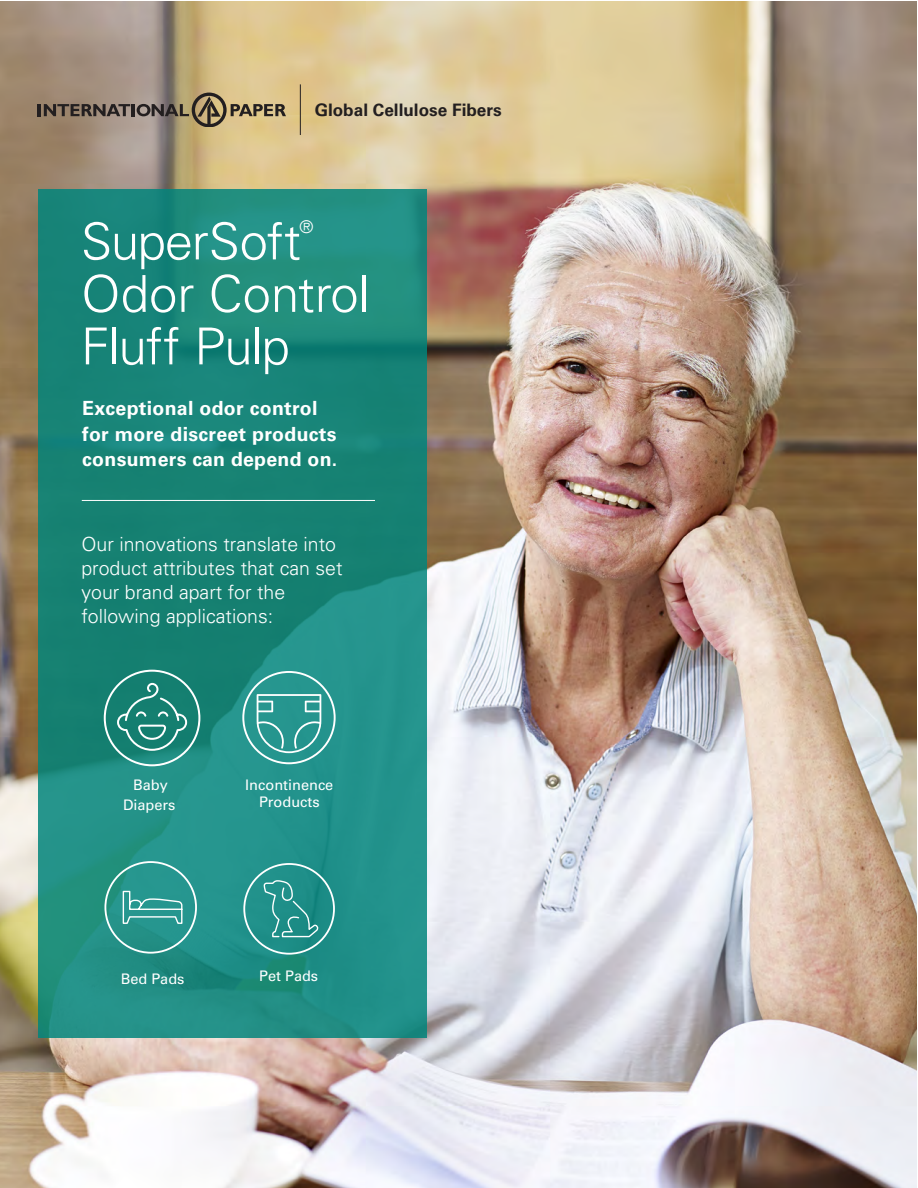
<style>
.page{position:relative;width:918px;height:1188px;background:#fff}
.page>*{position:absolute;margin:0;border:0;box-sizing:border-box;transform-origin:0 0}
.t1{font:300 51px/52.5px "Univers LT Std";letter-spacing:-.02em;color:#fff}
.t2{font:300 19.5px/24px "Univers LT Std";color:#fff}
.t3{font:700 19.5px/25.5px "Univers LT Std";letter-spacing:.015em;color:#fff}
.t4{font:300 17.55px "Univers LT Std";color:#fff}
.t5{font:700 17.25px "Univers LT Std";color:#231f20}
.t6{font:14.55px/19.4px "Univers LT Std";color:#fff;text-align:center}
</style>
<div class="page">
<img style="left:0;top:1px;width:917px;height:1187px">
<svg style="left:38px;top:189px;width:388px;height:849px"></svg>
<div style="left:192px;top:93px;width:35px;height:34px;border:3px solid #231f20;border-radius:50%"></div>
<svg style="left:197px;top:96px;width:24px;height:29px"></svg>
<svg style="left:231px;top:104px;width:55px;height:12px"></svg>
<svg style="left:38px;top:104px;width:151px;height:12px"></svg>
<hr style="left:300px;top:84px;width:1px;height:51px;background:#231f20">
<hr style="left:82px;top:500px;width:293px;height:1px;background:#fff">
<div style="left:243px;top:863px;width:92px;height:92px;border:2px solid #fff;border-radius:50%"></div>
<svg style="left:263px;top:879px;width:56px;height:59px"></svg>
<div style="left:104px;top:861px;width:93px;height:93px;border:2px solid #fff;border-radius:50%"></div>
<svg style="left:122px;top:890px;width:61px;height:35px"></svg>
<div style="left:242px;top:671px;width:94px;height:93px;border:2px solid #fff;border-radius:50%"></div>
<svg style="left:257px;top:694px;width:64px;height:59px"></svg>
<div style="left:104px;top:670px;width:96px;height:96px;border:2px solid #fff;border-radius:50%"></div>
<svg style="left:116px;top:682px;width:72px;height:70px"></svg>
<p class="t5" style="left:315px;top:100px;width:189px">Global Cellulose Fibers</p>
<h1 class="t1" style="left:81px;top:215px;width:221px">SuperSoft</h1>
<p class="t4" style="left:300px;top:216px;width:15px">®</p>
<h1 class="t1" style="left:81px;top:268px;width:290px">Odor Control<br>Fluff Pulp</h1>
<p class="t3" style="left:82px;top:396px;width:257px">Exceptional odor control for more discreet products consumers can depend on.</p>
<p class="t2" style="left:81px;top:532px;width:263px">Our innovations translate into product attributes that can set your brand apart for the following applications:</p>
<p class="t6" style="left:123px;top:776px;width:54px">Baby<br>Diapers</p>
<p class="t6" style="left:245px;top:776px;width:90px;line-height:17.1px">Incontinence<br>Products</p>
<p class="t6" style="left:121px;top:969px;width:65px">Bed Pads</p>
<p class="t6" style="left:259px;top:967px;width:61px">Pet Pads</p>
</div>
